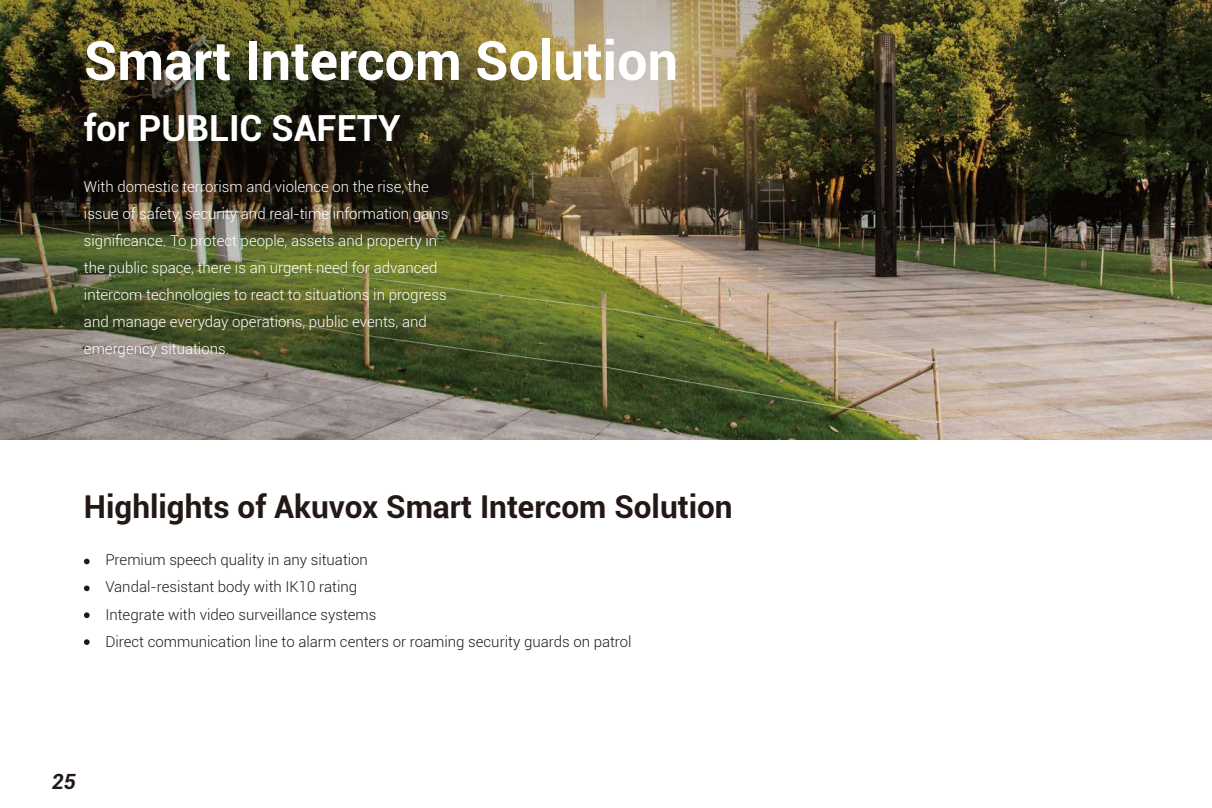
<style>
.page{position:relative;width:1212px;height:808px;background:#fff}
.page>*{position:absolute;margin:0;border:0;box-sizing:border-box;transform-origin:0 0}
.t1{font:700 54px "Roboto";color:#fff}
.t2{font:700 36px "Roboto";color:#fff}
.t3{font:700 31.5px "Roboto";color:#221815}
.t4{font:italic 700 21px "Roboto";color:#221815}
.t5{font:300 15px/27px "Roboto";color:#fff}
.t6{font:300 15px/27px "Roboto";color:#221815}
</style>
<div class="page">
<img style="left:0;top:0;width:1212px;height:440px">
<svg style="left:84px;top:559px;width:6px;height:5px"></svg>
<svg style="left:84px;top:585px;width:6px;height:6px"></svg>
<svg style="left:84px;top:612px;width:6px;height:6px"></svg>
<svg style="left:84px;top:639px;width:6px;height:6px"></svg>
<h1 class="t1" style="left:84px;top:23px;width:595px">Smart Intercom Solution</h1>
<h2 class="t2" style="left:84px;top:103px;width:318px">for PUBLIC SAFETY</h2>
<p class="t5" style="left:84px;top:172px;width:366px">With domestic terrorism and violence on the rise, the issue of safety, security and real-time information gains significance. To protect people, assets and property in the public space, there is an urgent need for advanced intercom technologies to react to situations in progress and manage everyday operations, public events, and emergency situations.</p>
<h3 class="t3" style="left:84px;top:484px;width:650px">Highlights of Akuvox Smart Intercom Solution</h3>
<p class="t6" style="left:105px;top:546px;width:528px">Premium speech quality in any situation<br>Vandal-resistant body with IK10 rating<br>Integrate with video surveillance systems<br>Direct communication line to alarm centers or roaming security guards on patrol</p>
<h3 class="t4" style="left:52px;top:766px;width:26px">25</h3>
</div>
